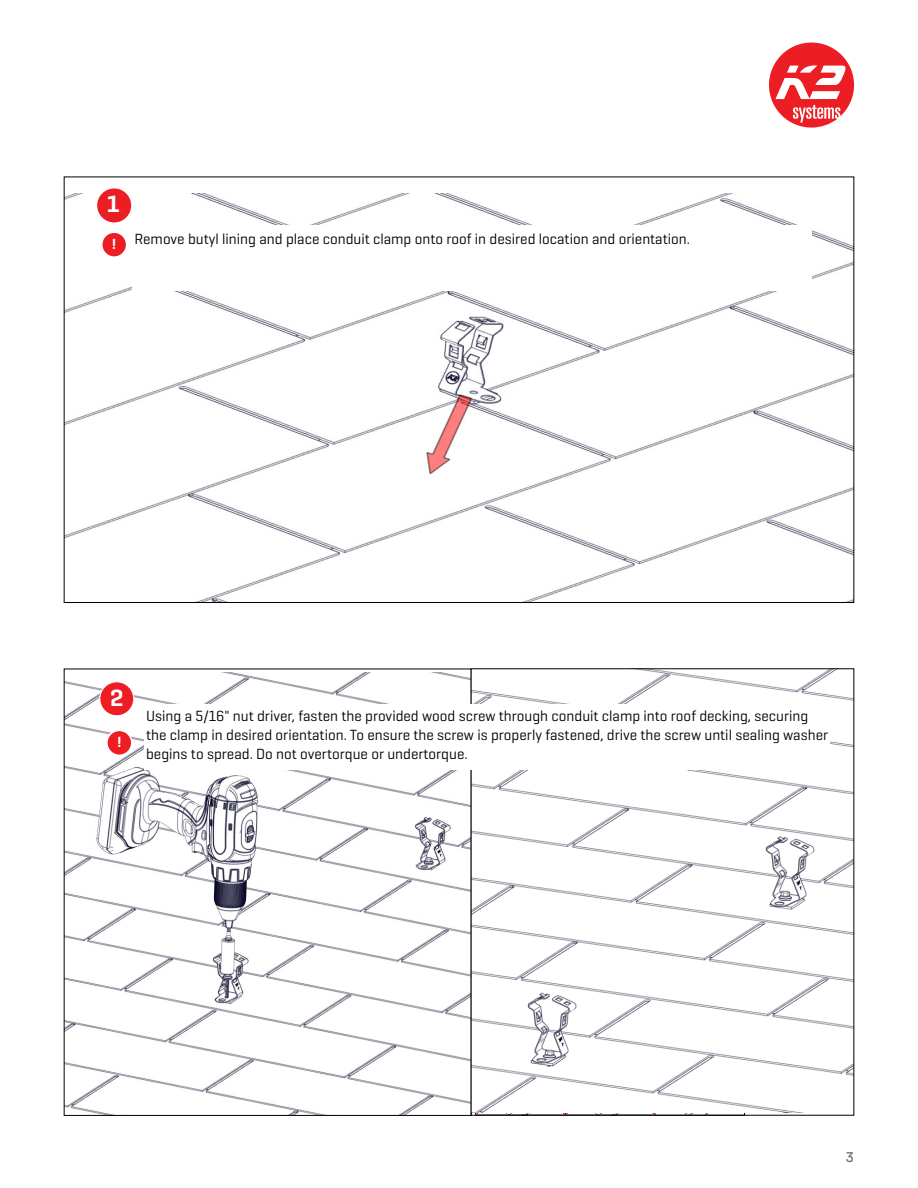
<style>
.page{position:relative;width:918px;height:1188px;background:#fff}
.page>*{position:absolute;margin:0;border:0;box-sizing:border-box;transform-origin:0 0}
.t1{font:600 24px "K2 Geogrotesque";color:#fff}
.t2{font:15px/19px "K2 Geogrotesque";color:#000}
.t3{font:15px "K2 Halvar Mittelschrift Regular";color:#6d6e71}
.t4{font:600 15px "K2 Geogrotesque";color:#fff}
.s1{font-weight:600;color:#fff}
</style>
<div class="page">
<svg style="left:769px;top:43px;width:85px;height:85px"></svg>
<img style="left:66px;top:672px;width:404px;height:442px">
<div style="left:100px;top:682px;width:34px;height:34px;background:#ed1d24;border-radius:50%"></div>
<div style="left:99px;top:681px;width:35px;height:35px;border:1px solid #fff;border-radius:50%"></div>
<div style="left:107px;top:730px;width:25px;height:25px;background:#ed1d24;border-radius:50%"></div>
<div style="left:106px;top:730px;width:27px;height:26px;border:2px solid #fff;border-radius:50%"></div>
<img style="left:66px;top:194px;width:786px;height:407px">
<img style="left:473px;top:670px;width:379px;height:442px">
<div style="left:144px;top:704px;width:686px;height:65px;background:#fff"></div>
<div style="left:97px;top:188px;width:35px;height:35px;background:#ed1d24;border-radius:50%"></div>
<div style="left:96px;top:187px;width:36px;height:37px;border:1px solid #fff;border-radius:50%"></div>
<div style="left:102px;top:232px;width:25px;height:25px;background:#ed1d24;border-radius:50%"></div>
<div style="left:101px;top:231px;width:26px;height:27px;border:2px solid #fff;border-radius:50%"></div>
<div style="left:132px;top:225px;width:680px;height:65px;background:#fff"></div>
<h1 class="t1" style="left:107px;top:189px;width:14px">1</h1>
<p class="t2" style="left:112px;top:229px;width:579px"><span class="s1">!</span> Remove butyl lining and place conduit clamp onto roof in desired location and orientation.</p>
<h1 class="t1" style="left:110px;top:683px;width:15px">2</h1>
<p class="t4" style="left:117px;top:733px;width:5px">!</p>
<p class="t2" style="left:146px;top:706px;width:684px">Using a 5/16" nut driver, fasten the provided wood screw through conduit clamp into roof decking, securing the clamp in desired orientation. To ensure the screw is properly fastened, drive the screw until sealing washer begins to spread. Do not overtorque or undertorque.</p>
<p class="t3" style="left:846px;top:1148px;width:10px">3</p>
</div>
